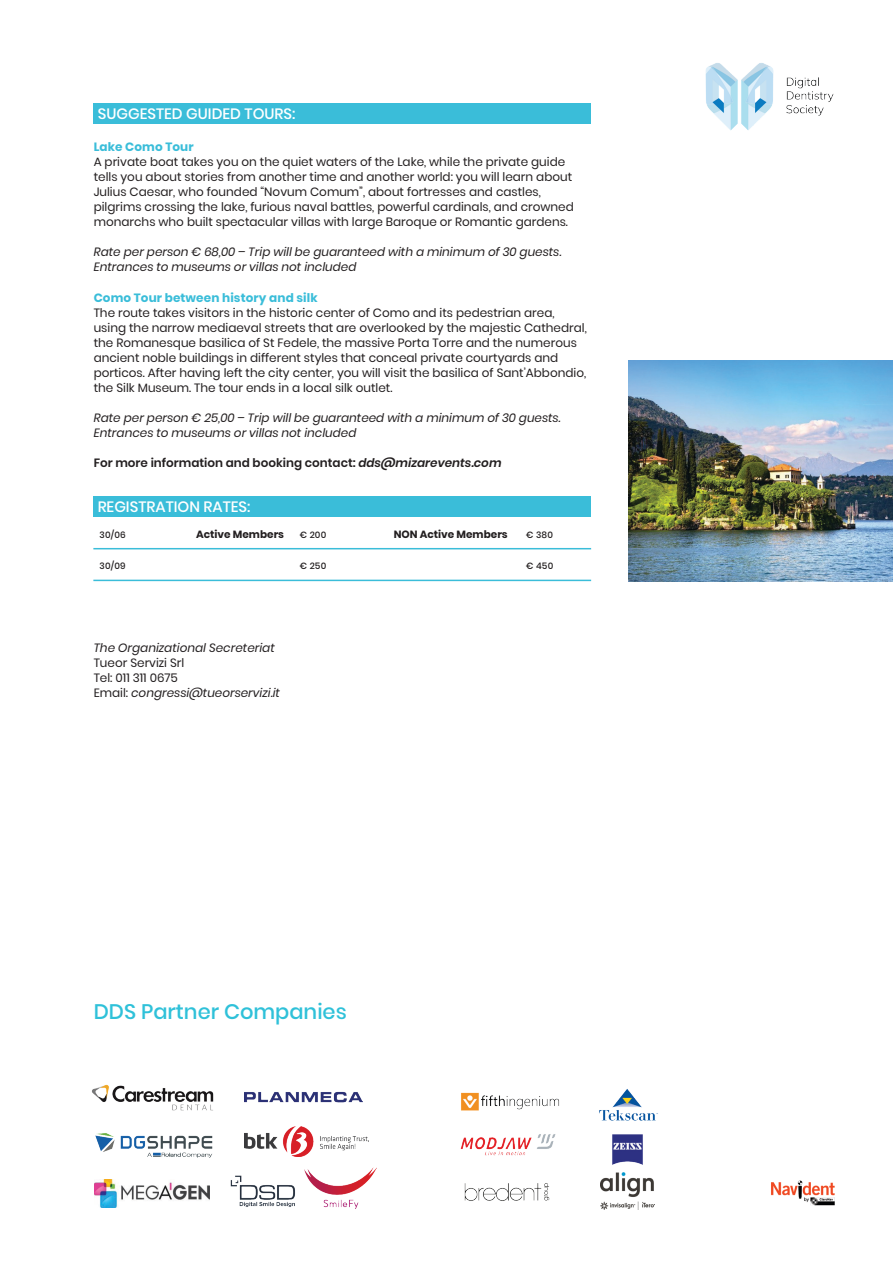
<style>
.page{position:relative;width:893px;height:1263px;background:#fff}
.page>*{position:absolute;margin:0;border:0;box-sizing:border-box;transform-origin:0 0}
.t1{font:500 21px "Poppins";color:#2fc1d9}
.t2{font:500 15px "Poppins";color:#fff}
.t3{font:12px/15px "Poppins";color:#231f20}
.t4{font:italic 12px/15px "Poppins";color:#231f20}
.t5{font:600 12px "Poppins";color:#231f20}
.t6{font:700 12px "Poppins";letter-spacing:.01em;color:#3abdd9}
.t7{font:700 10.5px "Poppins";color:#231f20}
.t8{font:500 9px "Poppins";letter-spacing:.02em;color:#231f20}
.s1{font-style:italic}
.s2{font-style:normal}
</style>
<div class="page">
<img style="left:92px;top:1084px;width:122px;height:27px">
<img style="left:95px;top:1133px;width:118px;height:25px">
<img style="left:230px;top:1175px;width:65px;height:32px">
<img style="left:304px;top:1167px;width:73px;height:42px">
<img style="left:245px;top:1126px;width:124px;height:30px">
<img style="left:95px;top:1180px;width:114px;height:28px">
<img style="left:244px;top:1091px;width:118px;height:12px">
<img style="left:771px;top:1180px;width:64px;height:26px">
<div style="left:93px;top:497px;width:498px;height:20px;background:#3abdd9"></div>
<hr style="left:93px;top:548px;width:498px;height:1px;background:#3abdd9">
<hr style="left:93px;top:580px;width:498px;height:1px;background:#3abdd9">
<img style="left:600px;top:1180px;width:54px;height:29px">
<img style="left:464px;top:1183px;width:86px;height:18px">
<img style="left:461px;top:1092px;width:99px;height:19px">
<img style="left:460px;top:1134px;width:96px;height:22px">
<img style="left:599px;top:1089px;width:59px;height:31px">
<img style="left:601px;top:1120px;width:55px;height:60px">
<div style="left:94px;top:103px;width:497px;height:21px;background:#3abdd9"></div>
<img style="left:629px;top:360px;width:264px;height:221px">
<img style="left:705px;top:63px;width:129px;height:68px">
<p class="t2" style="left:98px;top:105px;width:199px">SUGGESTED GUIDED TOURS:</p>
<p class="t6" style="left:94px;top:140px;width:101px">Lake Como Tour</p>
<p class="t3" style="left:94px;top:154px;width:482px">A private boat takes you on the quiet waters of the Lake, while the private guide tells you about stories from another time and another world: you will learn about Julius Caesar, who founded “Novum Comum”, about fortresses and castles, pilgrims crossing the lake, furious naval battles, powerful cardinals, and crowned monarchs who built spectacular villas with large Baroque or Romantic gardens.</p>
<p class="t4" style="left:94px;top:244px;width:469px">Rate per person € 68,00 – Trip will be guaranteed with a minimum of 30 guests.<br>Entrances to museums or villas not included</p>
<p class="t6" style="left:94px;top:291px;width:225px">Como Tour between history and silk</p>
<p class="t3" style="left:94px;top:305px;width:495px">The route takes visitors in the historic center of Como and its pedestrian area, using the narrow mediaeval streets that are overlooked by the majestic Cathedral, the Romanesque basilica of St Fedele, the massive Porta Torre and the numerous ancient noble buildings in different styles that conceal private courtyards and porticos. After having left the city center, you will visit the basilica of Sant’Abbondio, the Silk Museum. The tour ends in a local silk outlet.</p>
<p class="t4" style="left:94px;top:410px;width:468px">Rate per person € 25,00 – Trip will be guaranteed with a minimum of 30 guests.</p>
<p class="t4" style="left:94px;top:425px;width:264px">Entrances to museums or villas not included</p>
<p class="t5" style="left:94px;top:456px;width:409px">For more information and booking contact: <span class="s1">dds@mizarevents.com</span></p>
<p class="t2" style="left:98px;top:498px;width:154px">REGISTRATION RATES:</p>
<p class="t8" style="left:100px;top:529px;width:28px">30/06</p>
<p class="t8" style="left:300px;top:529px;width:28px">€ 200</p>
<p class="t8" style="left:526px;top:529px;width:28px">€ 380</p>
<p class="t8" style="left:100px;top:561px;width:28px">30/09</p>
<p class="t8" style="left:300px;top:561px;width:28px">€ 250</p>
<p class="t8" style="left:526px;top:561px;width:29px">€ 450</p>
<p class="t7" style="left:196px;top:528px;width:89px">Active Members</p>
<p class="t7" style="left:394px;top:528px;width:115px">NON Active Members</p>
<p class="t4" style="left:94px;top:640px;width:183px">The Organizational Secreteriat</p>
<p class="t3" style="left:94px;top:655px;width:92px">Tueor Servizi Srl</p>
<p class="t3" style="left:94px;top:670px;width:86px">Tel: 011 311 0675</p>
<p class="t4" style="left:94px;top:685px;width:188px"><span class="s2">Email:</span> congressi@tueorservizi.it</p>
<p class="t1" style="left:94px;top:1000px;width:255px">DDS Partner Companies</p>
</div>
